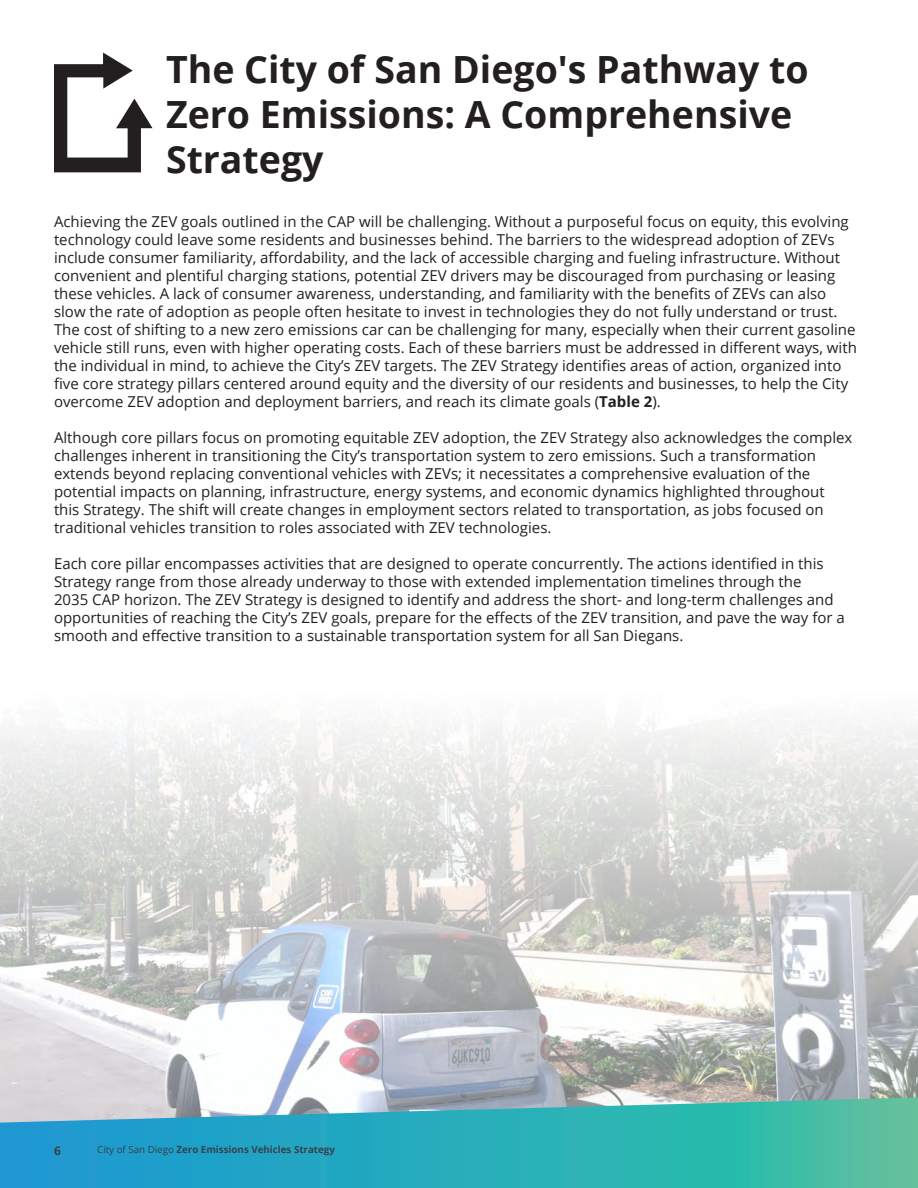
<style>
.page{position:relative;width:918px;height:1188px;background:#fff}
.page>*{position:absolute;margin:0;border:0;box-sizing:border-box;transform-origin:0 0}
.Heading{font:700 37.5px/45px "Open Sans";color:#231f20}
.t1{font:15px/18px "Open Sans";color:#231f20}
.t2{font:700 12px "Open Sans";color:#37424a}
.t3{font:700 9.75px "Open Sans";color:#37424a}
.s1{font-weight:700}
.s2{font-weight:400}
</style>
<div class="page">
<img style="left:0;top:723px;width:918px;height:348px">
<svg style="left:54px;top:53px;width:99px;height:119px"></svg>
<svg style="left:0;top:1071px;width:918px;height:117px;background:#5eb5bd"></svg>
<p class="Heading" style="left:166px;top:46px;width:644px">The City of San Diego's Pathway to<br>Zero Emissions: A Comprehensive<br>Strategy</p>
<p class="t1" style="left:54px;top:212px;width:804px">Achieving the ZEV goals outlined in the CAP will be challenging. Without a purposeful focus on equity, this evolving technology could leave some residents and businesses behind. The barriers to the widespread adoption of ZEVs include consumer familiarity, affordability, and the lack of accessible charging and fueling infrastructure. Without convenient and plentiful charging stations, potential ZEV drivers may be discouraged from purchasing or leasing these vehicles. A lack of consumer awareness, understanding, and familiarity with the benefits of ZEVs can also slow the rate of adoption as people often hesitate to invest in technologies they do not fully understand or trust.<br>The cost of shifting to a new zero emissions car can be challenging for many, especially when their current gasoline vehicle still runs, even with higher operating costs. Each of these barriers must be addressed in different ways, with the individual in mind, to achieve the City’s ZEV targets. The ZEV Strategy identifies areas of action, organized into five core strategy pillars centered around equity and the diversity of our residents and businesses, to help the City overcome ZEV adoption and deployment barriers, and reach its climate goals (<span class="s1">Table 2</span>).</p>
<p class="t1" style="left:54px;top:428px;width:800px">Although core pillars focus on promoting equitable ZEV adoption, the ZEV Strategy also acknowledges the complex challenges inherent in transitioning the City’s transportation system to zero emissions. Such a transformation extends beyond replacing conventional vehicles with ZEVs; it necessitates a comprehensive evaluation of the potential impacts on planning, infrastructure, energy systems, and economic dynamics highlighted throughout this Strategy. The shift will create changes in employment sectors related to transportation, as jobs focused on traditional vehicles transition to roles associated with ZEV technologies.</p>
<p class="t1" style="left:54px;top:554px;width:792px">Each core pillar encompasses activities that are designed to operate concurrently. The actions identified in this Strategy range from those already underway to those with extended implementation timelines through the<br>2035 CAP horizon. The ZEV Strategy is designed to identify and address the short- and long-term challenges and opportunities of reaching the City’s ZEV goals, prepare for the effects of the ZEV transition, and pave the way for a smooth and effective transition to a sustainable transportation system for all San Diegans.</p>
<p class="t2" style="left:54px;top:1142px;width:8px">6</p>
<p class="t3" style="left:97px;top:1143px;width:239px"><span class="s2">City of San Diego</span> Zero Emissions Vehicles Strategy</p>
</div>
